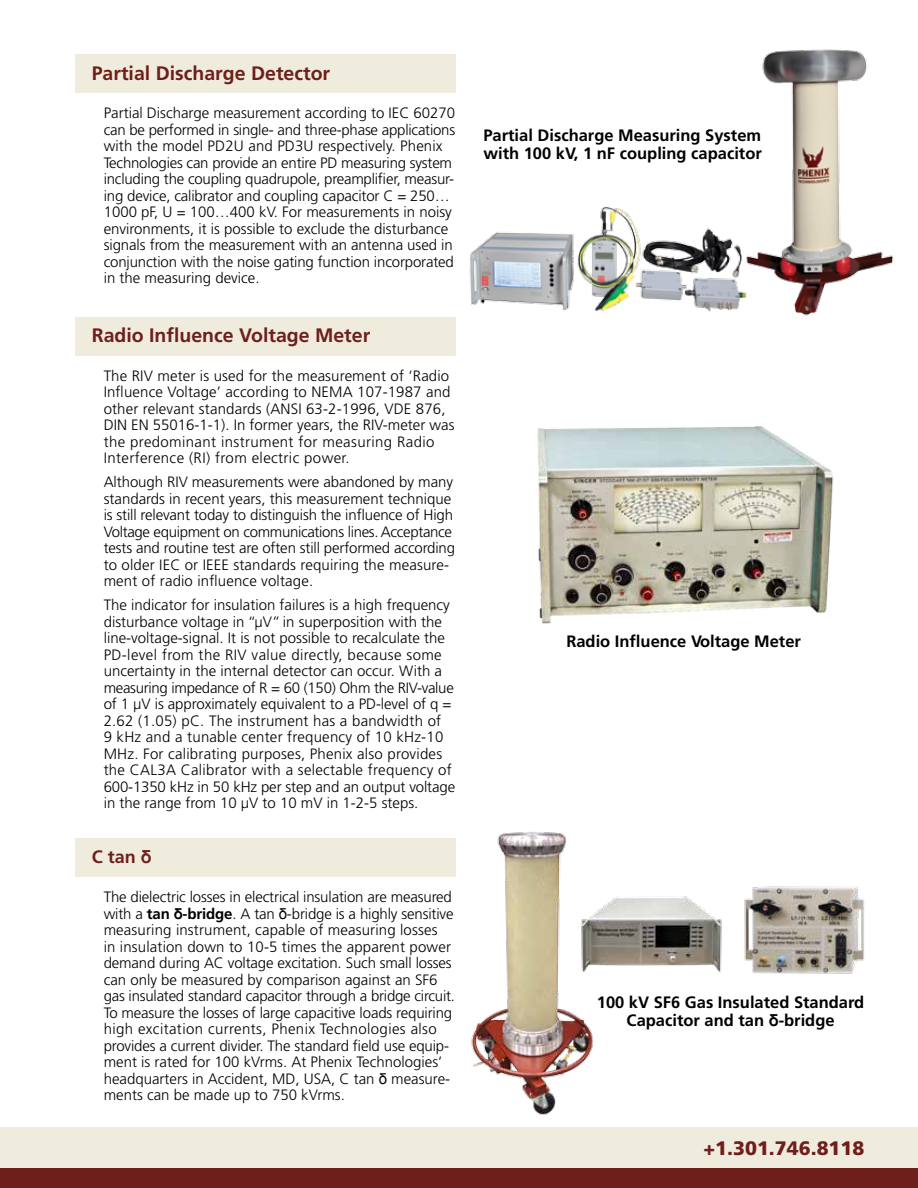
<style>
.page{position:relative;width:918px;height:1188px;background:#fff}
.page>*{position:absolute;margin:0;border:0;box-sizing:border-box;transform-origin:0 0}
.t1{font:700 19.5px "Frutiger";color:#6e1f1b}
.t2{font:900 19.5px "Frutiger";color:#6e1f1b}
.t3{font:700 18px "Frutiger";color:#6e1f1b}
.t4{font:700 16.5px/18px "Frutiger";color:#000}
.t5{font:300 15px/16.5px "Frutiger";color:#000}
.s1{font-family:"Arial"}
.s2{font-weight:700}
.s3{font-family:"Arial";font-weight:700}
.s4{font-family:"Arial";font-weight:400}
</style>
<div class="page">
<div style="left:0;top:1127px;width:918px;height:47px;background:#f0ecdd"></div>
<div style="left:0;top:1169px;width:918px;height:19px;background:#6e1f1b"></div>
<img style="left:469px;top:49px;width:425px;height:267px">
<img style="left:611px;top:896px;width:111px;height:77px">
<img style="left:471px;top:832px;width:140px;height:283px">
<img style="left:744px;top:886px;width:120px;height:88px">
<img style="left:537px;top:426px;width:296px;height:198px">
<div style="left:76px;top:54px;width:380px;height:39px;background:#f0ecdd"></div>
<div style="left:76px;top:838px;width:380px;height:39px;background:#f0ecdd"></div>
<div style="left:76px;top:317px;width:380px;height:38px;background:#f0ecdd"></div>
<h1 class="t1" style="left:92px;top:62px;width:240px">Partial Discharge Detector</h1>
<p class="t5" style="left:104px;top:105px;width:353px">Partial Discharge measurement according to IEC 60270 can be performed in single- and three-phase applications with the model PD2U and PD3U respectively. Phenix Technologies can provide an entire PD measuring system including the coupling quadrupole, preamplifier, measur&shy;ing device, calibrator and coupling capacitor C = 250… 1000 pF, U = 100…400 kV. For measurements in noisy environments, it is possible to exclude the disturbance signals from the measurement with an antenna used in conjunction with the noise gating function incorporated in the measuring device.</p>
<h1 class="t1" style="left:92px;top:324px;width:280px">Radio Influence Voltage Meter</h1>
<p class="t5" style="left:104px;top:367px;width:352px">The RIV meter is used for the measurement of ‘Radio Influence Voltage’ according to NEMA 107-1987 and other relevant standards (ANSI 63-2-1996, VDE 876, DIN EN 55016-1-1). In former years, the RIV-meter was the predominant instrument for measuring Radio Interference (RI) from electric power.</p>
<p class="t5" style="left:104px;top:474px;width:353px">Although RIV measurements were abandoned by many standards in recent years, this measurement technique is still relevant today to distinguish the influence of High Voltage equipment on communications lines. Acceptance tests and routine test are often still performed according to older IEC or IEEE standards requiring the measure&shy;ment of radio influence voltage.</p>
<p class="t5" style="left:104px;top:597px;width:353px">The indicator for insulation failures is a high frequency disturbance voltage in “µV” in superposition with the line-voltage-signal. It is not possible to recalculate the PD-level from the RIV value directly, because some uncertainty in the internal detector can occur. With a measuring impedance of R = 60 (150) Ohm the RIV-value of 1 µV is approximately equivalent to a PD-level of q = 2.62 (1.05) pC. The instrument has a bandwidth of<br>9 kHz and a tunable center frequency of 10 kHz-10<br>MHz. For calibrating purposes, Phenix also provides the CAL3A Calibrator with a selectable frequency of 600-1350 kHz in 50 kHz per step and an output voltage in the range from 10 μV to 10 mV in 1-2-5 steps.</p>
<p class="t3" style="left:92px;top:846px;width:61px">C tan <span class="s1">δ</span></p>
<p class="t5" style="left:104px;top:889px;width:353px">The dielectric losses in electrical insulation are measured with a <span class="s2">tan</span> <span class="s3">δ</span><span class="s2">-bridge</span>. A tan <span class="s4">δ</span>-bridge is a highly sensitive measuring instrument, capable of measuring losses<br>in insulation down to 10-5 times the apparent power demand during AC voltage excitation. Such small losses can only be measured by comparison against an SF6 gas insulated standard capacitor through a bridge circuit.<br>To measure the losses of large capacitive loads requiring high excitation currents, Phenix Technologies also provides a current divider. The standard field use equip&shy;ment is rated for 100 kVrms. At Phenix Technologies’ headquarters in Accident, MD, USA, C tan <span class="s4">δ</span> measure&shy;ments can be made up to 750 kVrms.</p>
<p class="t4" style="left:483px;top:126px;width:280px">Partial Discharge Measuring System with 100 kV, 1 nF coupling capacitor</p>
<p class="t4" style="left:566px;top:632px;width:236px">Radio Influence Voltage Meter</p>
<p class="t4" style="left:597px;top:993px;width:269px;text-align:center">100 kV SF6 Gas Insulated Standard<br>Capacitor and tan <span class="s1">δ</span>-bridge</p>
<h1 class="t2" style="left:704px;top:1136px;width:162px">+1.301.746.8118</h1>
</div>
